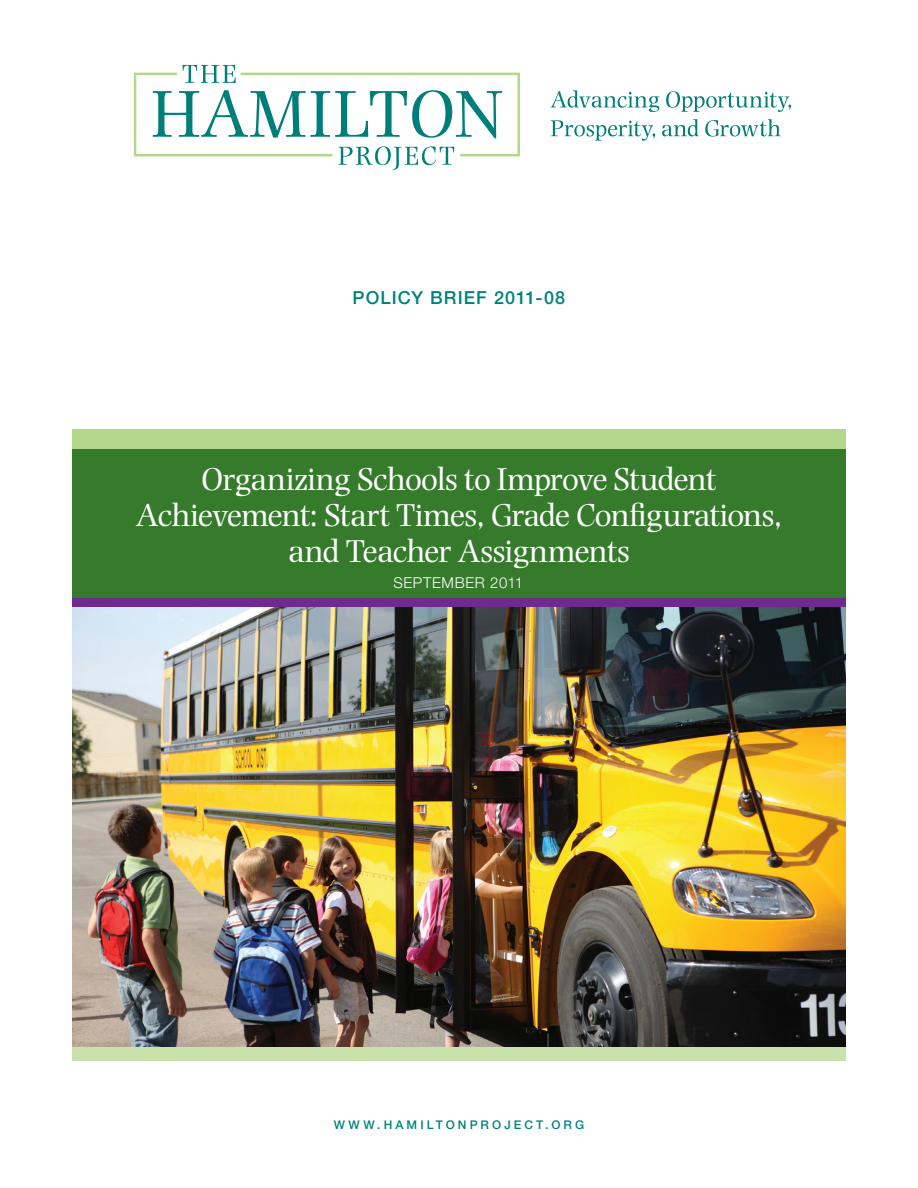
<style>
.page{position:relative;width:918px;height:1188px;background:#fff}
.page>*{position:absolute;margin:0;border:0;box-sizing:border-box;transform-origin:0 0}
.t1{font:36px/40.5px "Photina MT Std";letter-spacing:-.015em;color:#fff;text-align:center}
.t2{font:33px/36px "Photina MT Std";letter-spacing:-.02em;color:#fff;text-align:center}
.t3{font:500 18px "Helvetica Neue";letter-spacing:.06em;color:#00827a}
.t4{font:300 15px "Helvetica Neue";letter-spacing:.035em;color:#fff}
.t5{font:500 12px "Helvetica Neue";letter-spacing:.255em;color:#00827a}
</style>
<div class="page">
<img style="left:72px;top:607px;width:774px;height:440px">
<svg style="left:134px;top:65px;width:386px;height:105px"></svg>
<svg style="left:551px;top:90px;width:109px;height:22px"></svg>
<svg style="left:666px;top:91px;width:125px;height:21px"></svg>
<svg style="left:551px;top:120px;width:104px;height:21px"></svg>
<svg style="left:662px;top:119px;width:37px;height:17px"></svg>
<svg style="left:705px;top:119px;width:76px;height:18px"></svg>
<div style="left:72px;top:1047px;width:774px;height:13px;background:#c9e2ac"></div>
<div style="left:72px;top:598px;width:774px;height:9px;background:#6e2a8e"></div>
<div style="left:72px;top:446px;width:774px;height:152px;background:#357b2b"></div>
<div style="left:72px;top:429px;width:774px;height:20px;background:#b3d78b"></div>
<p class="t3" style="left:353px;top:286px;width:214px">POLICY BRIEF 2011-08</p>
<p class="t2" style="left:136px;top:461px;width:648px">Organizing Schools to Improve Student<br>Achievement: Start Times, Grade Configurations, and Teacher Assignments</p>
<p class="t4" style="left:393px;top:573px;width:131px">SEPTEMBER 2011</p>
<p class="t1" style="left:243px;top:462px;width:434px">Public-Private Partnerships to<br>Revamp U.S. Infrastructure</p>
<p class="t5" style="left:334px;top:1118px;width:252px">WWW.HAMILTONPROJECT.ORG</p>
</div>
